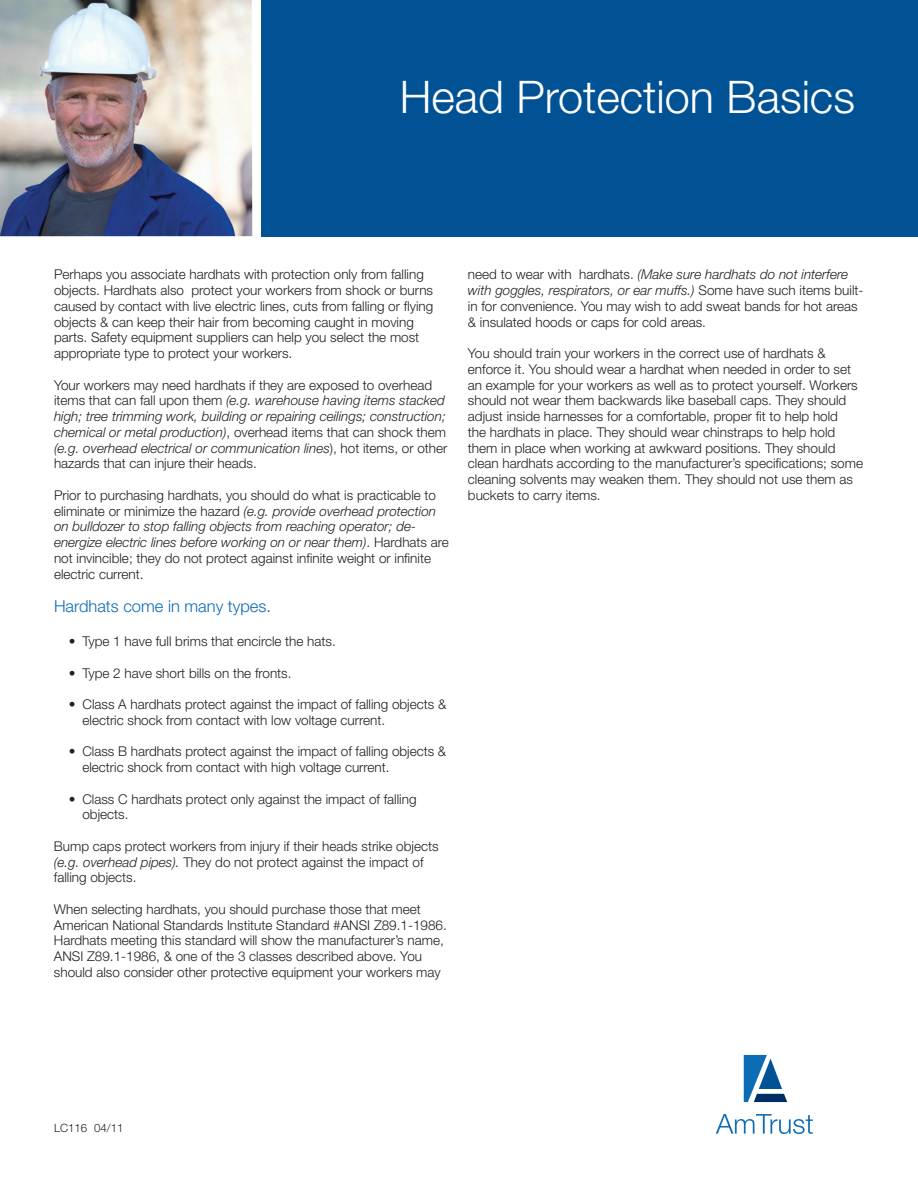
<style>
.page{position:relative;width:918px;height:1188px;background:#fff}
.page>*{position:absolute;margin:0;border:0;box-sizing:border-box;transform-origin:0 0}
.t1{font:300 45px "Helvetica Neue";color:#fff}
.t2{font:300 16.5px "Helvetica Neue";color:#0d6cb6}
.t3{font:300 13.5px/15.8px "Helvetica Neue";color:#231f20}
.t4{font:italic 300 13.5px/15.8px "Helvetica Neue";color:#231f20}
.t5{font:300 11.55px "Helvetica Neue";color:#231f20}
.t6{font:300 11.4px "Helvetica Neue";color:#231f20}
.s1{font-style:normal}
.s2{font-style:italic}
</style>
<div class="page">
<svg style="left:716px;top:1114px;width:97px;height:20px"></svg>
<svg style="left:744px;top:1055px;width:43px;height:47px"></svg>
<img style="left:0;top:0;width:252px;height:236px">
<div style="left:262px;top:0;width:656px;height:236px;background:#005294"></div>
<h1 class="t1" style="left:400px;top:69px;width:457px">Head Protection Basics</h1>
<p class="t3" style="left:54px;top:266px;width:381px">Perhaps you associate hardhats with protection only from falling objects. Hardhats also protect your workers from shock or burns caused by contact with live electric lines, cuts from falling or flying objects &amp; can keep their hair from becoming caught in moving parts. Safety equipment suppliers can help you select the most appropriate type to protect your workers.</p>
<p class="t4" style="left:54px;top:377px;width:395px"><span class="s1">Your workers may need hardhats if they are exposed to overhead items that can fall upon them</span> (e.g. warehouse having items stacked high; tree trimming work, building or repairing ceilings; construction; chemical or metal production)<span class="s1">, overhead items that can shock them </span>(e.g. overhead electrical or communication lines<span class="s1">), hot items, or other hazards that can injure their heads.</span></p>
<p class="t3" style="left:54px;top:487px;width:396px">Prior to purchasing hardhats, you should do what is practicable to eliminate or minimize the hazard <span class="s2">(e.g. provide overhead protection on bulldozer to stop falling objects from reaching operator; de&shy;energize electric lines before working on or near them)</span>. Hardhats are not invincible; they do not protect against infinite weight or infinite electric current.</p>
<p class="t2" style="left:54px;top:596px;width:218px">Hardhats come in many types.</p>
<p class="t3" style="left:69px;top:633px;width:268px">• Type 1 have full brims that encircle the hats.</p>
<p class="t3" style="left:69px;top:665px;width:224px">• Type 2 have short bills on the fronts.</p>
<p class="t3" style="left:82px;top:696px;width:365px;text-indent:-14px">• Class A hardhats protect against the impact of falling objects &amp; electric shock from contact with low voltage current.</p>
<p class="t3" style="left:82px;top:743px;width:365px;text-indent:-13px">• Class B hardhats protect against the impact of falling objects &amp; electric shock from contact with high voltage current.</p>
<p class="t3" style="left:82px;top:791px;width:336px;text-indent:-14px">• Class C hardhats protect only against the impact of falling objects.</p>
<p class="t3" style="left:54px;top:838px;width:386px">Bump caps protect workers from injury if their heads strike objects <span class="s2">(e.g. overhead pipes).</span> They do not protect against the impact of falling objects.</p>
<p class="t3" style="left:54px;top:901px;width:394px">When selecting hardhats, you should purchase those that meet American National Standards Institute Standard #ANSI Z89.1-1986.<br>Hardhats meeting this standard will show the manufacturer’s name, ANSI Z89.1-1986, &amp; one of the 3 classes described above. You should also consider other protective equipment your workers may</p>
<p class="t3" style="left:468px;top:266px;width:397px">need to wear with hardhats. <span class="s2">(Make sure hardhats do not interfere with goggles, respirators, or ear muffs.)</span> Some have such items built&shy;in for convenience. You may wish to add sweat bands for hot areas &amp; insulated hoods or caps for cold areas.</p>
<p class="t3" style="left:468px;top:345px;width:397px">You should train your workers in the correct use of hardhats &amp; enforce it. You should wear a hardhat when needed in order to set an example for your workers as well as to protect yourself. Workers should not wear them backwards like baseball caps. They should adjust inside harnesses for a comfortable, proper fit to help hold<br>the hardhats in place. They should wear chinstraps to help hold them in place when working at awkward positions. They should clean hardhats according to the manufacturer’s specifications; some cleaning solvents may weaken them. They should not use them as buckets to carry items.</p>
<p class="t6" style="left:54px;top:1121px;width:35px">LC116</p>
<p class="t5" style="left:94px;top:1121px;width:31px">04/11</p>
</div>
